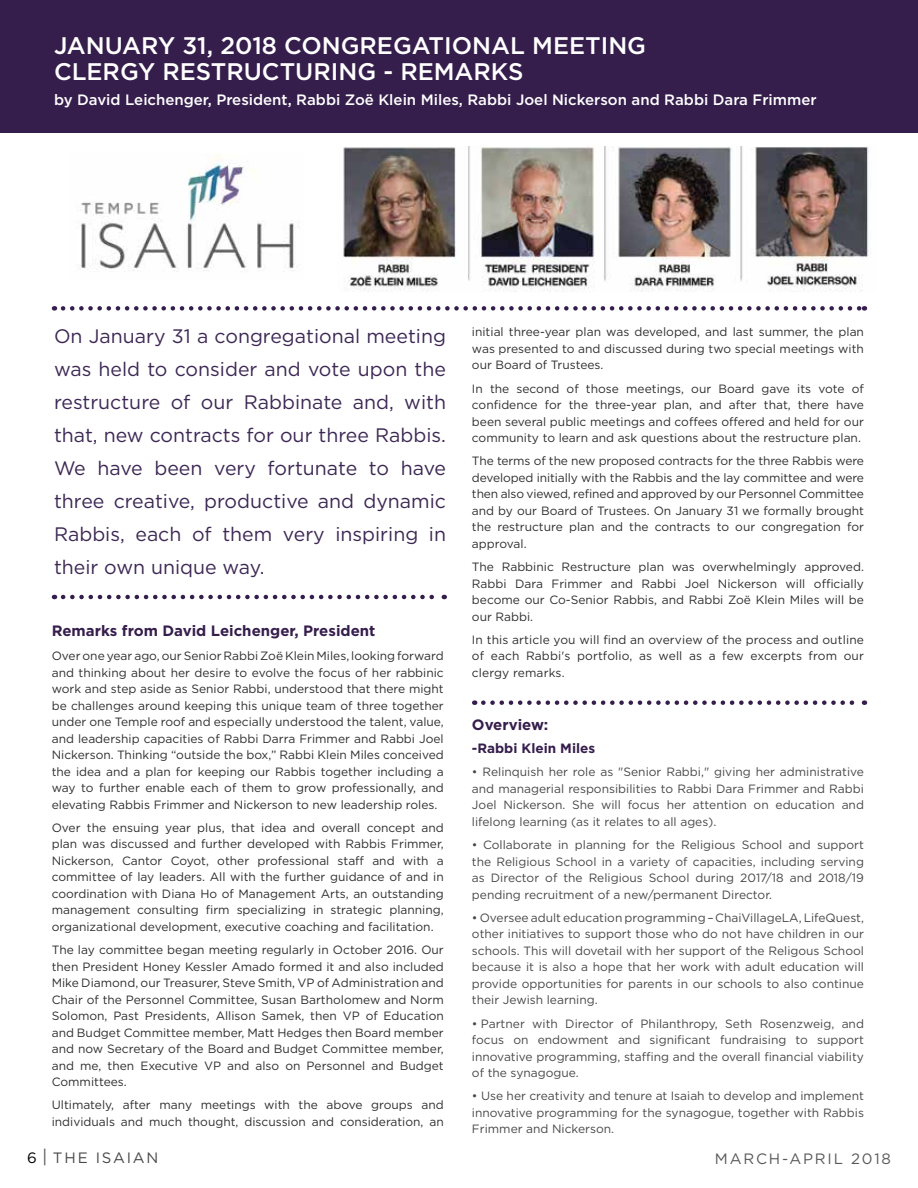
<style>
.page{position:relative;width:918px;height:1188px;background:#fff}
.page>*{position:absolute;margin:0;border:0;box-sizing:border-box;transform-origin:0 0}
.t1{font:500 24px/26.2px "Gotham";color:#fff}
.t2{font:19.5px/33px "Gotham";color:#3d2854;text-align:justify}
.t3{font:500 15px "Gotham";color:#fff}
.t4{font:700 15px "Gotham";color:#361e4c}
.t5{font:15px "Gotham";letter-spacing:.12em;color:#58595b}
.t6{font:15px "Gotham";letter-spacing:.12em;color:#48484a}
.t7{font:700 13.5px "Gotham";color:#361e4c}
.t8{font:12px/16.5px "Gotham";color:#2e2e2f;text-align:justify}
.t9{font:12px/16.5px "Gotham";color:#48484a;text-align:justify}
.s1{color:#000}
.s2{font-size:18px;color:#58595b}
</style>
<div class="page">
<div style="left:0;top:0;width:918px;height:133px;background:#361e4c"></div>
<img style="left:343px;top:146px;width:528px;height:146px">
<img style="left:80px;top:153px;width:218px;height:119px">
<svg style="left:63px;top:306px;width:802px;height:5px"></svg>
<svg style="left:63px;top:595px;width:382px;height:4px"></svg>
<svg style="left:483px;top:700px;width:382px;height:5px"></svg>
<h1 class="t1" style="left:54px;top:32px;width:594px">JANUARY 31, 2018 CONGREGATIONAL MEETING<br>CLERGY RESTRUCTURING - REMARKS</h1>
<p class="t3" style="left:54px;top:90px;width:764px">by David Leichenger, President, Rabbi Zoë Klein Miles, Rabbi Joel Nickerson and Rabbi Dara Frimmer</p>
<p class="t2" style="left:54px;top:319px;width:394px">On January 31 a congregational meeting was held to consider and vote upon the restructure of our Rabbinate and, with that, new contracts for our three Rabbis.<br>We have been very fortunate to have three creative, productive and dynamic Rabbis, each of them very inspiring in their own unique way.</p>
<p class="t8" style="left:472px;top:324px;width:394px">initial three-year plan was developed, and last summer, the plan was presented to and discussed during two special meetings with our Board of Trustees.</p>
<p class="t8" style="left:472px;top:380px;width:394px">In the second of those meetings, our Board gave its vote of confidence for the three-year plan, and after that, there have been several public meetings and coffees offered and held for our community to learn and ask questions about the restructure plan.</p>
<p class="t8" style="left:472px;top:453px;width:394px">The terms of the new proposed contracts for the three Rabbis were developed initially with the Rabbis and the lay committee and were then also viewed, refined and approved by our Personnel Committee and by our Board of Trustees. On January 31 we formally brought the restructure plan and the contracts to our congregation for approval.</p>
<p class="t8" style="left:472px;top:558px;width:394px">The Rabbinic Restructure plan was overwhelmingly approved.<br>Rabbi Dara Frimmer and Rabbi Joel Nickerson will officially become our Co-Senior Rabbis, and Rabbi Zoë Klein Miles will be our Rabbi.</p>
<p class="t8" style="left:472px;top:631px;width:394px">In this article you will find an overview of the process and outline of each Rabbi's portfolio, as well as a few excerpts from our clergy remarks.</p>
<p class="t4" style="left:52px;top:620px;width:325px">Remarks from David Leichenger, President</p>
<p class="t8" style="left:52px;top:647px;width:394px">Over one year ago, our Senior Rabbi Zoë Klein Miles, looking forward and thinking about her desire to evolve the focus of her rabbinic work and step aside as Senior Rabbi, understood that there might be challenges around keeping this unique team of three together under one Temple roof and especially understood the talent, value, and leadership capacities of Rabbi Darra Frimmer and Rabbi Joel Nickerson. Thinking “outside the box,” Rabbi Klein Miles conceived the idea and a plan for keeping our Rabbis together including a way to further enable each of them to grow professionally, and elevating Rabbis Frimmer and Nickerson to new leadership roles.</p>
<p class="t8" style="left:52px;top:819px;width:394px">Over the ensuing year plus, that idea and overall concept and plan was discussed and further developed with Rabbis Frimmer, Nickerson, Cantor Coyot, other professional staff and with a committee of lay leaders. All with the further guidance of and in coordination with Diana Ho of Management Arts, an outstanding management consulting firm specializing in strategic planning, organizational development, executive coaching and facilitation.</p>
<p class="t8" style="left:52px;top:941px;width:394px">The lay committee began meeting regularly in October 2016. Our then President Honey Kessler Amado formed it and also included Mike Diamond, our Treasurer, Steve Smith, VP of Administration and Chair of the Personnel Committee, Susan Bartholomew and Norm Solomon, Past Presidents, Allison Samek, then VP of Education and Budget Committee member, Matt Hedges then Board member and now Secretary of the Board and Budget Committee member, and me, then Executive VP and also on Personnel and Budget Committees.</p>
<p class="t8" style="left:52px;top:1097px;width:394px">Ultimately, after many meetings with the above groups and individuals and much thought, discussion and consideration, an</p>
<p class="t4" style="left:472px;top:715px;width:78px">Overview:</p>
<p class="t7" style="left:472px;top:739px;width:125px">-Rabbi Klein Miles</p>
<p class="t9" style="left:472px;top:764px;width:394px">• Relinquish her role as "Senior Rabbi," giving her administrative and managerial responsibilities to Rabbi Dara Frimmer and Rabbi Joel Nickerson. She will focus her attention on education and lifelong learning (as it relates to all ages).</p>
<p class="t9" style="left:472px;top:836px;width:394px">• Collaborate in planning for the Religious School and support the Religious School in a variety of capacities, including serving as Director of the Religious School during 2017/18 and 2018/19 pending recruitment of a new/permanent Director.</p>
<p class="t9" style="left:472px;top:909px;width:394px">• Oversee adult education programming – ChaiVillageLA, LifeQuest, other initiatives to support those who do not have children in our schools. This will dovetail with her support of the Religous School because it is also a hope that her work with adult education will provide opportunities for parents in our schools to also continue their Jewish learning.</p>
<p class="t9" style="left:472px;top:1015px;width:394px">• Partner with Director of Philanthropy, Seth Rosenzweig, and focus on endowment and significant fundraising to support innovative programming, staffing and the overall financial viability of the synagogue.</p>
<p class="t9" style="left:472px;top:1088px;width:394px">• Use her creativity and tenure at Isaiah to develop and implement innovative programming for the synagogue, together with Rabbis Frimmer and Nickerson.</p>
<p class="t6" style="left:27px;top:1148px;width:133px"><span class="s1">6</span> <span class="s2">|</span> THE ISAIAN</p>
<p class="t5" style="left:715px;top:1149px;width:178px">MARCH-APRIL 2018</p>
</div>
